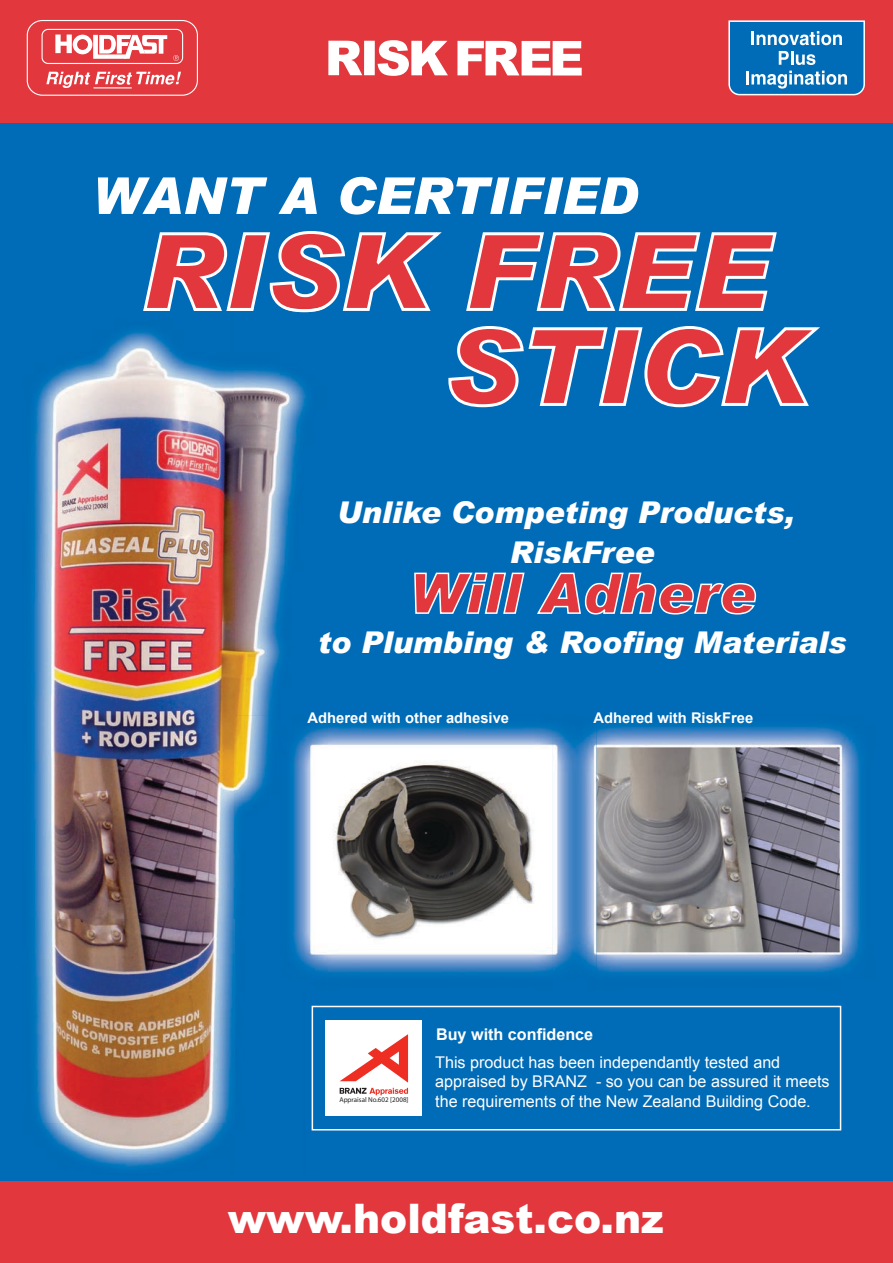
<style>
.page{position:relative;width:893px;height:1263px;background:#fff}
.page>*{position:absolute;margin:0;border:0;box-sizing:border-box;transform-origin:0 0}
.t1{font:italic 900 105.75px/94.9px "Arial";color:#e1373d}
.t2{font:italic 900 55.5px "Arial";color:#e1373d}
.t3{font:italic 900 51px "Arial";color:#fff}
.t4{font:900 40.65px "Arial";color:#fff}
.t5{font:italic 900 30px "Arial";color:#fff}
.t6{font:16.2px/19.4px "Arial";color:#fff}
.t7{font:700 16.2px "Arial";color:#fff}
.t8{font:700 14.7px "Arial";color:#fff}
.t9{font:7.05px "Myriad";color:#231f20}
</style>
<div class="page">
<div style="left:0;top:17px;width:893px;height:1199px;background:#006bb6"></div>
<div style="left:0;top:0;width:893px;height:123px;background:#e1373d"></div>
<div style="left:27px;top:20px;width:171px;height:76px;border:1px solid #fff;border-radius:15px"></div>
<svg style="left:46px;top:72px;width:135px;height:16px"></svg>
<hr style="left:93px;top:87px;width:39px;height:1px;background:#fff">
<div style="left:42px;top:29px;width:141px;height:35px;border:1px solid #fff;border-radius:6px"></div>
<svg style="left:173px;top:55px;width:6px;height:6px"></svg>
<svg style="left:55px;top:35px;width:17px;height:18px"></svg>
<div style="left:73px;top:35px;width:19px;height:19px;background:#fff;border-radius:50%"></div>
<div style="left:77px;top:39px;width:11px;height:11px;background:#e1373d;border-radius:50%"></div>
<svg style="left:93px;top:35px;width:74px;height:24px"></svg>
<svg style="left:728px;top:20px;width:137px;height:76px;background:#3686c1"></svg>
<div style="left:0;top:1181px;width:893px;height:82px;background:#e1373d"></div>
<svg style="left:144px;top:231px;width:298px;height:80px"></svg>
<svg style="left:466px;top:232px;width:311px;height:79px"></svg>
<svg style="left:448px;top:326px;width:372px;height:82px"></svg>
<svg style="left:328px;top:41px;width:34px;height:34px"></svg>
<div style="left:364px;top:41px;width:11px;height:34px;background:#fff"></div>
<svg style="left:378px;top:40px;width:70px;height:36px"></svg>
<svg style="left:457px;top:41px;width:125px;height:35px"></svg>
<img style="left:33px;top:331px;width:201px;height:837px">
<img style="left:234px;top:312px;width:75px;height:403px">
<img style="left:234px;top:715px;width:35px;height:267px">
<img style="left:311px;top:1005px;width:17px;height:126px">
<img style="left:222px;top:307px;width:106px;height:4px">
<img style="left:143px;top:307px;width:79px;height:4px">
<img style="left:226px;top:307px;width:28px;height:4px">
<img style="left:281px;top:307px;width:46px;height:5px">
<svg style="left:414px;top:572px;width:111px;height:42px"></svg>
<svg style="left:537px;top:572px;width:220px;height:43px"></svg>
<img style="left:269px;top:715px;width:284px;height:258px">
<img style="left:596px;top:727px;width:264px;height:245px">
<img style="left:553px;top:730px;width:43px;height:240px">
<div style="left:326px;top:1020px;width:96px;height:96px;background:#fff"></div>
<svg style="left:340px;top:1034px;width:68px;height:61px"></svg>
<div style="left:312px;top:1006px;width:529px;height:124px;border:2px solid #fff"></div>
<h3 class="t3" style="left:92px;top:164px;width:547px">WANT A CERTIFIED</h3>
<h1 class="t1" style="left:443px;top:222px;width:365px;text-indent:-302px">RISK FREE<br>STICK</h1>
<h3 class="t5" style="left:337px;top:494px;width:459px">Unlike Competing Products,</h3>
<h3 class="t5" style="left:510px;top:534px;width:146px">RiskFree</h3>
<h2 class="t2" style="left:409px;top:559px;width:348px">Will Adhere</h2>
<h3 class="t5" style="left:318px;top:624px;width:530px">to Plumbing &amp; Roofing Materials</h3>
<p class="t8" style="left:308px;top:708px;width:203px">Adhered with other adhesive</p>
<p class="t8" style="left:593px;top:708px;width:161px">Adhered with RiskFree</p>
<p class="t9" style="left:339px;top:1096px;width:71px">Appraisal No.602 [2008]</p>
<p class="t7" style="left:436px;top:1024px;width:159px">Buy with confidence</p>
<p class="t6" style="left:435px;top:1053px;width:396px">This product has been independantly tested and appraised by BRANZ - so you can be assured it meets the requirements of the New Zealand Building Code.</p>
<h3 class="t4" style="left:228px;top:1189px;width:437px">www.holdfast.co.nz</h3>
</div>
